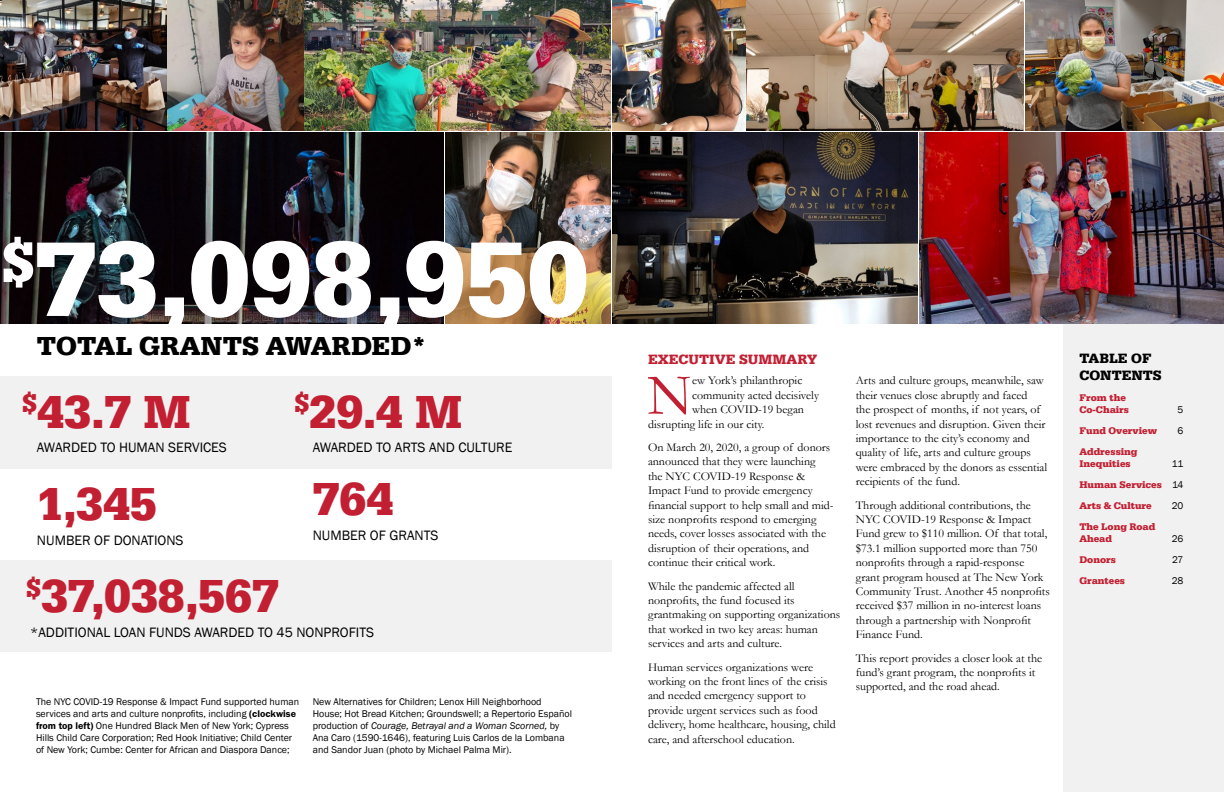
<style>
.page{position:relative;width:1224px;height:792px;background:#fff}
.page>*{position:absolute;margin:0;border:0;box-sizing:border-box;transform-origin:0 0}
.t1{font:700 110px "Serifa";color:#fff}
.Body_Copy{font:58.2px "Garamond";color:#c22032}
.t2{font:700 48px "Serifa";color:#c22032}
.t3{font:700 27px "Serifa";color:#000}
.t4{font:14px "Franklin Gothic";color:#000}
.Page_Subhead{font:700 14px "Serifa";color:#c22032}
.TOC_Header_for_Page{font:700 14px/16.8px "Serifa";color:#000}
.Body_Copy-2{font:12px/14.4px "Garamond";color:#000}
.Photo_Cutlines_Book{font:10px/12px "Franklin Gothic";color:#000}
.t5{font:700 10px/12px "Serifa";color:#c22032}
.s1{font-family:"Franklin Gothic URW Dem"}
.s2{font-style:italic}
.s3{font-family:"Franklin Gothic";font-weight:400;color:#000}
</style>
<div class="page">
<img style="left:305px;top:0;width:440px;height:131px">
<div style="left:1063px;top:324px;width:161px;height:468px;background:#f1f1f2"></div>
<div style="left:0;top:561px;width:612px;height:91px;background:#f1f1f2"></div>
<div style="left:0;top:377px;width:612px;height:92px;background:#f1f1f2"></div>
<img style="left:0;top:132px;width:444px;height:192px">
<img style="left:0;top:0;width:166px;height:131px">
<img style="left:446px;top:132px;width:778px;height:192px">
<img style="left:747px;top:0;width:276px;height:131px">
<img style="left:1026px;top:0;width:198px;height:131px">
<img style="left:168px;top:0;width:135px;height:131px">
<p class="t1" style="left:2px;top:214px;width:589px"><sup>$</sup>73,098,950</p>
<p class="t3" style="left:37px;top:330px;width:391px">TOTAL GRANTS AWARDED*</p>
<p class="t2" style="left:295px;top:383px;width:170px"><sup>$</sup>29.4 M</p>
<p class="t4" style="left:313px;top:439px;width:201px">AWARDED TO ARTS AND CULTURE</p>
<p class="t2" style="left:22px;top:383px;width:170px"><sup>$</sup>43.7 M</p>
<p class="t4" style="left:37px;top:439px;width:191px">AWARDED TO HUMAN SERVICES</p>
<p class="t2" style="left:37px;top:476px;width:121px">1,345</p>
<p class="t4" style="left:37px;top:532px;width:148px">NUMBER OF DONATIONS</p>
<p class="t2" style="left:313px;top:471px;width:82px">764</p>
<p class="t4" style="left:313px;top:527px;width:127px">NUMBER OF GRANTS</p>
<p class="t2" style="left:26px;top:568px;width:254px"><sup>$</sup>37,038,567</p>
<p class="t4" style="left:30px;top:624px;width:345px">*ADDITIONAL LOAN FUNDS AWARDED TO 45 NONPROFITS</p>
<p class="Photo_Cutlines_Book" style="left:36px;top:695px;width:265px">The NYC COVID-19 Response &amp; Impact Fund supported human services and arts and culture nonprofits, including <span class="s1">(clockwise from top left)</span> One Hundred Black Men of New York; Cypress Hills Child Care Corporation; Red Hook Initiative; Child Center of New York; Cumbe: Center for African and Diaspora Dance;</p>
<p class="Photo_Cutlines_Book" style="left:313px;top:695px;width:261px">New Alternatives for Children; Lenox Hill Neighborhood House; Hot Bread Kitchen; Groundswell; a Repertorio Español production of <span class="s2">Courage, Betrayal and a Woman Scorned,</span> by Ana Caro (1590-1646), featuring Luis Carlos de la Lombana and Sandor Juan (photo by Michael Palma Mir).</p>
<h2 class="Page_Subhead" style="left:648px;top:351px;width:171px">EXECUTIVE SUMMARY</h2>
<p class="Body_Copy" style="left:647px;top:360px;width:46px">N</p>
<p class="Body_Copy-2" style="left:692px;top:373px;width:112px">ew York’s philanthropic</p>
<p class="Body_Copy-2" style="left:692px;top:388px;width:128px">community acted decisively</p>
<p class="Body_Copy-2" style="left:692px;top:402px;width:113px">when COVID-19 began</p>
<p class="Body_Copy-2" style="left:648px;top:417px;width:118px">disrupting life in our city.</p>
<p class="Body_Copy-2" style="left:648px;top:440px;width:187px">On March 20, 2020, a group of donors announced that they were launching<br>the NYC COVID-19 Response &amp; Impact Fund to provide emergency financial support to help small and mid&shy;size nonprofits respond to emerging needs, cover losses associated with the disruption of their operations, and continue their critical work.</p>
<p class="Body_Copy-2" style="left:648px;top:579px;width:194px">While the pandemic affected all nonprofits, the fund focused its grantmaking on supporting organizations that worked in two key areas: human services and arts and culture.</p>
<p class="Body_Copy-2" style="left:648px;top:660px;width:189px">Human services organizations were working on the front lines of the crisis and needed emergency support to provide urgent services such as food delivery, home healthcare, housing, child care, and afterschool education.</p>
<p class="Body_Copy-2" style="left:856px;top:373px;width:193px">Arts and culture groups, meanwhile, saw their venues close abruptly and faced<br>the prospect of months, if not years, of lost revenues and disruption. Given their importance to the city’s economy and quality of life, arts and culture groups were embraced by the donors as essential recipients of the fund.</p>
<p class="Body_Copy-2" style="left:856px;top:498px;width:196px">Through additional contributions, the NYC COVID-19 Response &amp; Impact Fund grew to $110 million. Of that total, $73.1 million supported more than 750 nonprofits through a rapid-response grant program housed at The New York Community Trust. Another 45 nonprofits received $37 million in no-interest loans through a partnership with Nonprofit Finance Fund.</p>
<p class="Body_Copy-2" style="left:856px;top:651px;width:188px">This report provides a closer look at the fund’s grant program, the nonprofits it supported, and the road ahead.</p>
<h3 class="TOC_Header_for_Page" style="left:1079px;top:350px;width:84px">TABLE OF<br>CONTENTS</h3>
<p class="t5" style="left:1079px;top:392px;width:51px">From the<br>Co-Chairs</p>
<p class="Photo_Cutlines_Book" style="left:1178px;top:404px;width:7px">5</p>
<p class="t5" style="left:1079px;top:425px;width:79px">Fund Overview</p>
<p class="Photo_Cutlines_Book" style="left:1178px;top:425px;width:7px">6</p>
<p class="t5" style="left:1079px;top:446px;width:59px">Addressing<br>Inequities</p>
<p class="Photo_Cutlines_Book" style="left:1172px;top:458px;width:13px">11</p>
<p class="t5" style="left:1079px;top:479px;width:105px">Human Services <span class="s3">14</span></p>
<p class="t5" style="left:1079px;top:500px;width:74px">Arts &amp; Culture</p>
<p class="Photo_Cutlines_Book" style="left:1172px;top:500px;width:13px">20</p>
<p class="t5" style="left:1079px;top:521px;width:77px">The Long Road<br>Ahead</p>
<p class="Photo_Cutlines_Book" style="left:1172px;top:533px;width:13px">26</p>
<p class="t5" style="left:1079px;top:554px;width:38px">Donors</p>
<p class="Photo_Cutlines_Book" style="left:1172px;top:554px;width:13px">27</p>
<p class="t5" style="left:1079px;top:575px;width:47px">Grantees</p>
<p class="Photo_Cutlines_Book" style="left:1172px;top:575px;width:13px">28</p>
</div>
